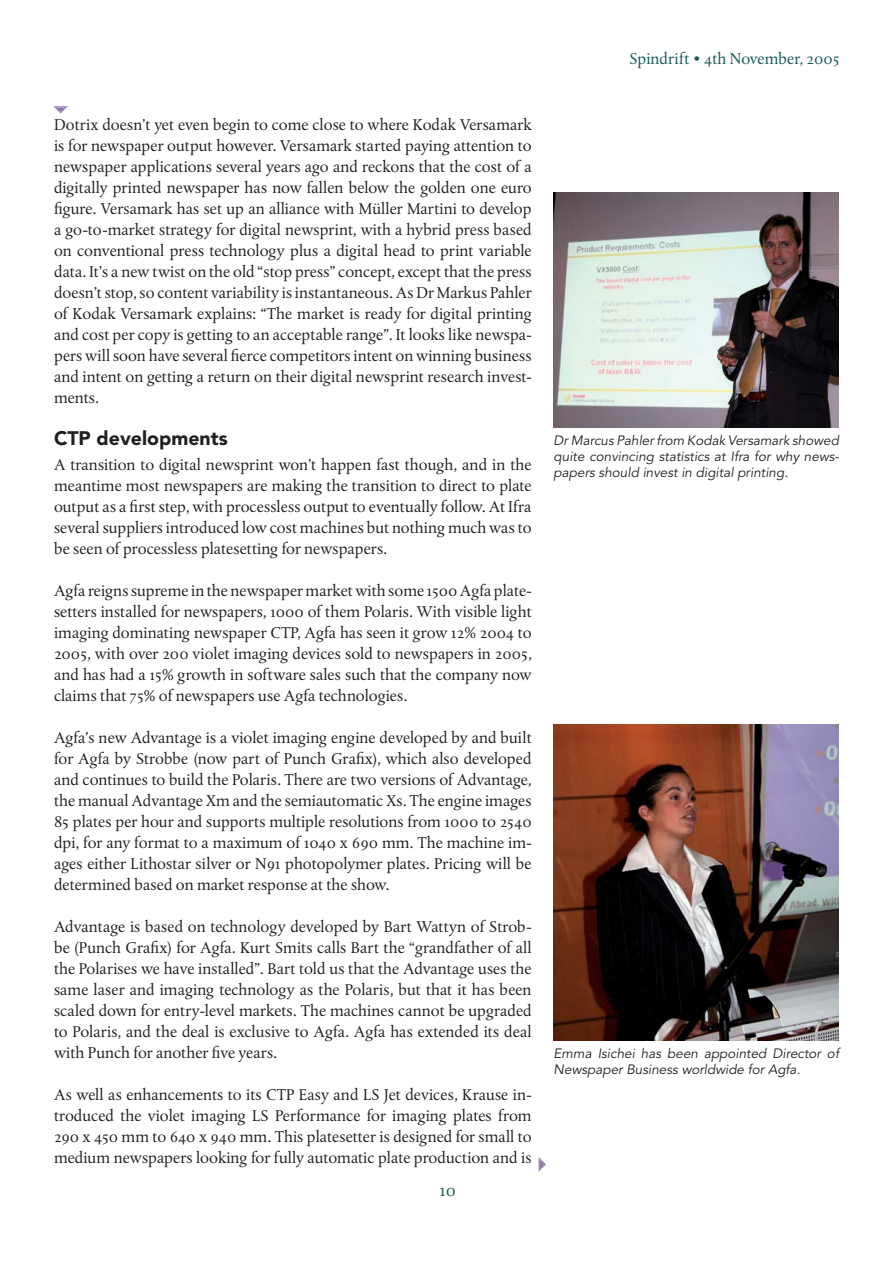
<style>
.page{position:relative;width:893px;height:1263px;background:#fff}
.page>*{position:absolute;margin:0;border:0;box-sizing:border-box;transform-origin:0 0}
.t1{font:900 19.5px "Avenir";color:#231f20}
.t2{font:18px "Albertina MT Regular Os F";color:#145857}
.t3{font:16.5px/21px "Albertina MT Regular Os F";color:#231f20;text-align:justify}
.t4{font:16.5px "Albertina MT Regular Os F";color:#145857}
.t5{font:italic 13.5px/16.2px "Avenir";color:#231f20;text-align:justify}
.s1{color:#937898}
</style>
<div class="page">
<svg style="left:539px;top:1157px;width:7px;height:15px"></svg>
<img style="left:554px;top:193px;width:285px;height:234px">
<img style="left:554px;top:724px;width:285px;height:317px">
<svg style="left:53px;top:106px;width:15px;height:8px"></svg>
<p class="t4" style="left:630px;top:51px;width:212px">Spindrift • 4th November, 2005</p>
<p class="t3" style="left:54px;top:115px;width:479px">Dotrix doesn’t yet even begin to come close to where Kodak Versamark is for newspaper output however. Versamark started paying attention to newspaper applications several years ago and reckons that the cost of a digitally printed newspaper has now fallen below the golden one euro figure. Versamark has set up an alliance with Müller Martini to develop a go-to-market strategy for digital newsprint, with a hybrid press based on conventional press technology plus a digital head to print variable data. It’s a new twist on the old “stop press” concept, except that the press doesn’t stop, so content variability is instantaneous. As Dr Markus Pahler of Kodak Versamark explains: “The market is ready for digital printing and cost per copy is getting to an acceptable range”. It looks like newspa&shy;pers will soon have several fierce competitors intent on winning business and intent on getting a return on their digital newsprint research invest&shy;ments.</p>
<p class="t1" style="left:54px;top:430px;width:175px">CTP developments</p>
<p class="t3" style="left:54px;top:455px;width:479px">A transition to digital newsprint won’t happen fast though, and in the meantime most newspapers are making the transition to direct to plate output as a first step, with processless output to eventually follow. At Ifra several suppliers introduced low cost machines but nothing much was to be seen of processless platesetting for newspapers.</p>
<p class="t3" style="left:54px;top:581px;width:479px">Agfa reigns supreme in the newspaper market with some 1500 Agfa plate&shy;setters installed for newspapers, 1000 of them Polaris. With visible light imaging dominating newspaper CTP, Agfa has seen it grow 12% 2004 to 2005, with over 200 violet imaging devices sold to newspapers in 2005, and has had a 15% growth in software sales such that the company now claims that 75% of newspapers use Agfa technologies.</p>
<p class="t3" style="left:54px;top:728px;width:479px">Agfa’s new Advantage is a violet imaging engine developed by and built for Agfa by Strobbe (now part of Punch Grafix), which also developed and continues to build the Polaris. There are two versions of Advantage, the manual Advantage Xm and the semiautomatic Xs. The engine images 85 plates per hour and supports multiple resolutions from 1000 to 2540 dpi, for any format to a maximum of 1040 x 690 mm. The machine im&shy;ages either Lithostar silver or N91 photopolymer plates. Pricing will be determined based on market response at the show.</p>
<p class="t3" style="left:54px;top:917px;width:479px">Advantage is based on technology developed by Bart Wattyn of Strob&shy;be (Punch Grafix) for Agfa. Kurt Smits calls Bart the “grandfather of all the Polarises we have installed”. Bart told us that the Advantage uses the same laser and imaging technology as the Polaris, but that it has been scaled down for entry-level markets. The machines cannot be upgraded to Polaris, and the deal is exclusive to Agfa. Agfa has extended its deal with Punch for another five years.</p>
<p class="t3" style="left:54px;top:1085px;width:495px;text-align:left">As well as enhancements to its CTP Easy and LS Jet devices, Krause in&shy;troduced the violet imaging LS Performance for imaging plates from 290 x 450 mm to 640 x 940 mm. This platesetter is designed for small to medium newspapers looking for fully automatic plate production and is <span class="s1">✔</span></p>
<p class="t2" style="left:440px;top:1182px;width:17px">10</p>
<p class="t5" style="left:554px;top:433px;width:287px">Dr Marcus Pahler from Kodak Versamark showed quite convincing statistics at Ifra for why news&shy;papers should invest in digital printing.</p>
<p class="t5" style="left:554px;top:1046px;width:287px">Emma Isichei has been appointed Director of<br>Newspaper Business worldwide for Agfa.</p>
</div>
